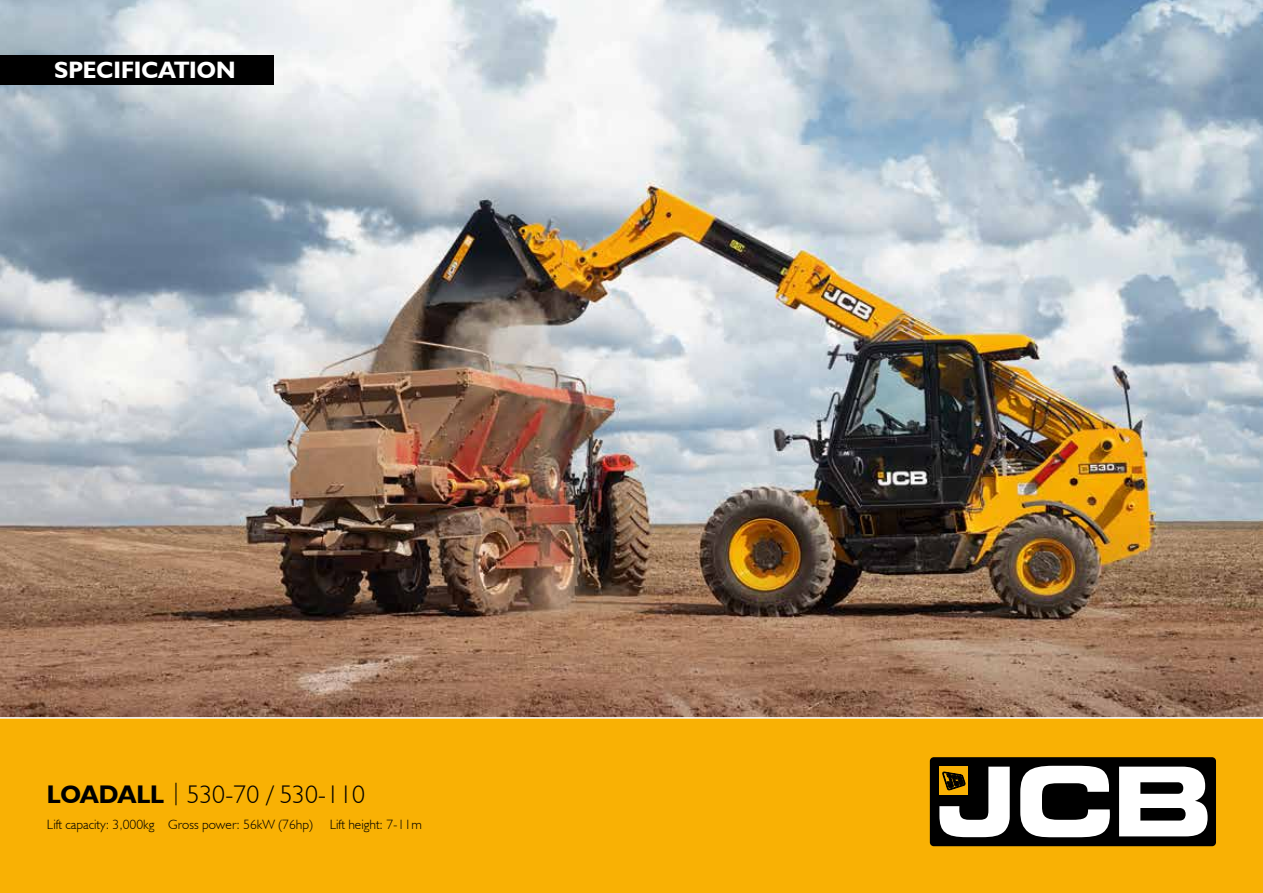
<style>
.page{position:relative;width:1263px;height:893px;background:#fff}
.page>*{position:absolute;margin:0;border:0;box-sizing:border-box;transform-origin:0 0}
.t1{font:300 25.5px "JCB Euro";color:#000}
.t2{font:700 23.7px "JCB Euro";letter-spacing:.005em;color:#fff}
.t3{font:300 13.5px "JCB Euro";color:#000}
.s1{font-weight:700}
.s2{font-size:22.5px}
</style>
<div class="page">
<img style="left:0;top:0;width:1263px;height:717px">
<div style="left:0;top:719px;width:1263px;height:174px;background:#f9b104"></div>
<div style="left:930px;top:757px;width:286px;height:89px;background:#000;border-radius:4px"></div>
<svg style="left:1020px;top:766px;width:90px;height:71px"></svg>
<svg style="left:1119px;top:767px;width:88px;height:69px"></svg>
<svg style="left:939px;top:767px;width:71px;height:70px"></svg>
<div style="left:0;top:55px;width:273px;height:30px;background:#000"></div>
<h2 class="t2" style="left:54px;top:56px;width:183px">SPECIFICATION</h2>
<h1 class="t1" style="left:47px;top:778px;width:320px"><span class="s1">LOADALL</span> <span class="s2">|</span> 530-70 / 530-110</h1>
<p class="t3" style="left:47px;top:816px;width:267px">Lift capacity: 3,000kg Gross power: 56kW (76hp)</p>
<p class="t3" style="left:330px;top:816px;width:93px">Lift height: 7-11m</p>
</div>
